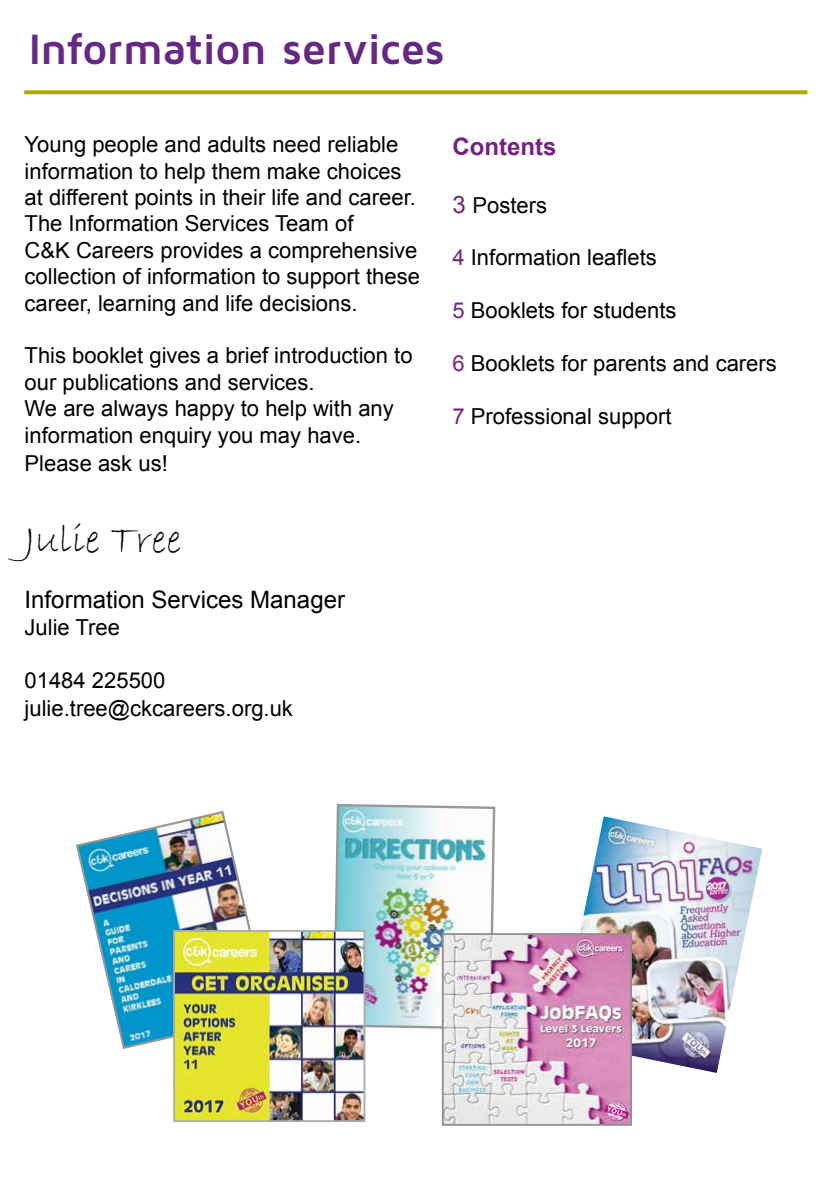
<style>
.page{position:relative;width:840px;height:1191px;background:#fff}
.page>*{position:absolute;margin:0;border:0;box-sizing:border-box;transform-origin:0 0}
.t1{font:700 44px "Maven Pro";letter-spacing:-.015em;color:#672784}
.t2{font:42px "Bradley Hand ITC";color:#000}
.t3{font:24px "Arial";color:#000}
.t4{font:700 24px "Arial";color:#732282}
.t5{font:22px/26.4px "Arial";color:#000}
.s1{font-size:24px;color:#732282}
.s2{color:#732282}
</style>
<div class="page">
<img style="left:76px;top:811px;width:175px;height:238px">
<svg style="left:24px;top:90px;width:783px;height:4px;background:#b1af11"></svg>
<img style="left:334px;top:804px;width:162px;height:226px">
<img style="left:176px;top:933px;width:186px;height:186px">
<div style="left:173px;top:930px;width:192px;height:192px;border:2px solid #acacac"></div>
<img style="left:580px;top:816px;width:182px;height:257px">
<img style="left:444px;top:936px;width:184px;height:186px">
<div style="left:441px;top:933px;width:190px;height:192px;border:2px solid #8e8e8d"></div>
<h1 class="t1" style="left:28px;top:21px;width:417px">Information services</h1>
<p class="t5" style="left:25px;top:131px;width:396px">Young people and adults need reliable information to help them make choices at different points in their life and career.<br>The Information Services Team of<br>C&amp;K Careers provides a comprehensive collection of information to support these career, learning and life decisions.</p>
<p class="t5" style="left:25px;top:343px;width:389px">This booklet gives a brief introduction to our publications and services.<br>We are always happy to help with any information enquiry you may have.</p>
<p class="t5" style="left:25px;top:451px;width:145px">Please ask us!</p>
<h2 class="t2" style="left:25px;top:512px;width:158px">Julie Tree</h2>
<p class="t3" style="left:25px;top:584px;width:322px">Information Services Manager</p>
<p class="t5" style="left:25px;top:614px;width:97px">Julie Tree</p>
<p class="t5" style="left:25px;top:665px;width:270px;line-height:28.8px">01484 225500 julie.tree@ckcareers.org.uk</p>
<p class="t4" style="left:452px;top:131px;width:105px">Contents</p>
<p class="t5" style="left:452px;top:192px;width:96px"><span class="s1">3</span> Posters</p>
<p class="t5" style="left:452px;top:245px;width:206px"><span class="s2">4</span> Information leaflets</p>
<p class="t5" style="left:452px;top:297px;width:225px"><span class="s2">5</span> Booklets for students</p>
<p class="t5" style="left:452px;top:350px;width:326px"><span class="s2">6</span> Booklets for parents and carers</p>
<p class="t5" style="left:452px;top:403px;width:220px"><span class="s2">7</span> Professional support</p>
</div>
